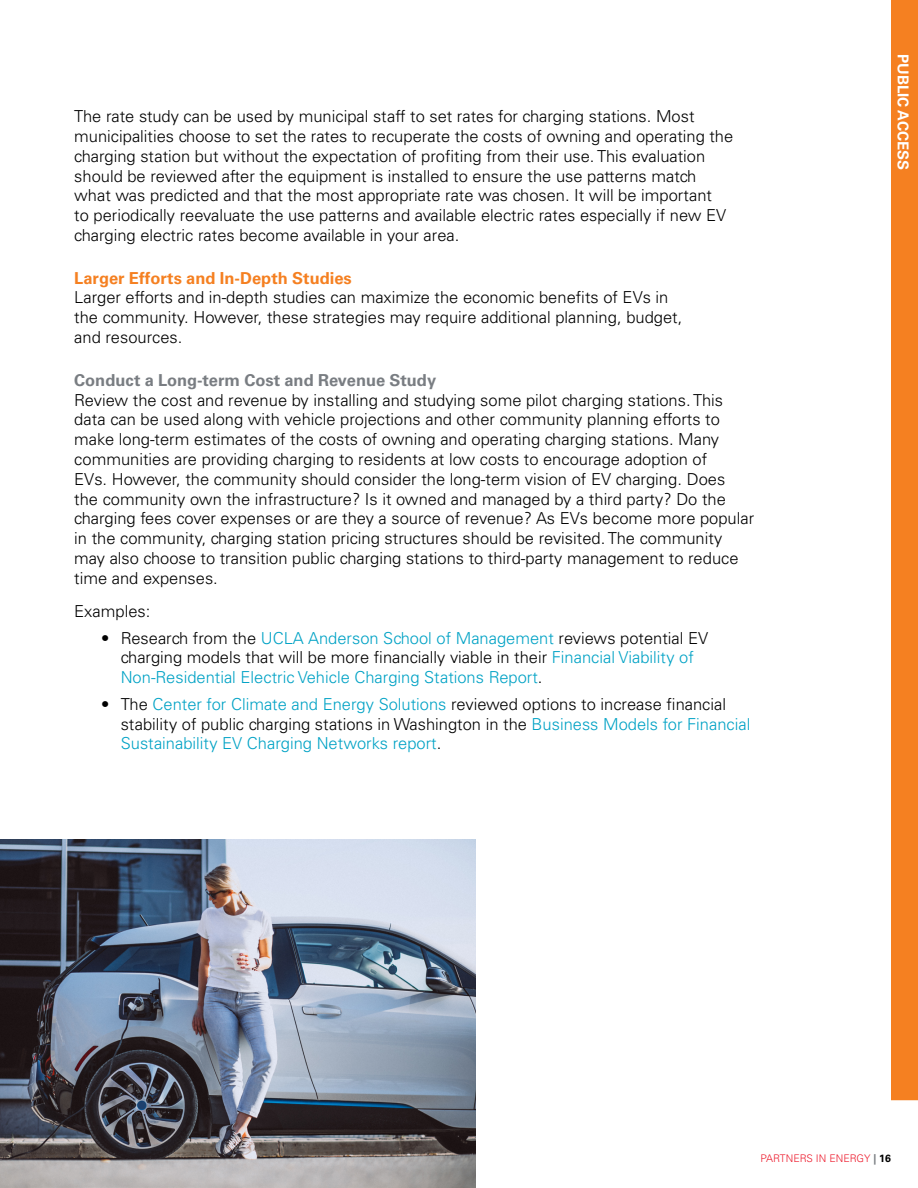
<style>
.page{position:relative;width:918px;height:1188px;background:#fff}
.page>*{position:absolute;margin:0;border:0;box-sizing:border-box;transform-origin:0 0}
.t1{font:300 16.5px/19.8px "Univers LT Std";color:#000}
.t2{font:300 16.5px/19.8px "Univers LT Std";color:#00a2c5}
.t3{font:700 16.5px "Univers LT Std";letter-spacing:-.005em;color:#797d82}
.t4{font:700 16.5px "Univers LT Std";color:#f58021}
.t5{font:700 15px "Univers LT Std";color:#fff}
.t6{font:300 10.5px "Univers LT Std";color:#ed1c2e}
.s1{color:#000}
.s2{font-weight:700;color:#797d82}
.s3{font-weight:700;color:#000}
</style>
<div class="page">
<div style="left:891px;top:0;width:27px;height:1100px;background:#f58021"></div>
<img style="left:0;top:839px;width:475px;height:349px">
<p class="t1" style="left:74px;top:106px;width:661px">The rate study can be used by municipal staff to set rates for charging stations. Most municipalities choose to set the rates to recuperate the costs of owning and operating the charging station but without the expectation of profiting from their use. This evaluation should be reviewed after the equipment is installed to ensure the use patterns match what was predicted and that the most appropriate rate was chosen. It will be important<br>to periodically reevaluate the use patterns and available electric rates especially if new EV charging electric rates become available in your area.</p>
<p class="t4" style="left:74px;top:268px;width:279px">Larger Efforts and In-Depth Studies</p>
<p class="t1" style="left:74px;top:288px;width:610px">Larger efforts and in-depth studies can maximize the economic benefits of EVs in the community. However, these strategies may require additional planning, budget, and resources.</p>
<p class="t3" style="left:74px;top:370px;width:363px">Conduct a Long-term Cost and Revenue Study</p>
<p class="t1" style="left:74px;top:390px;width:681px">Review the cost and revenue by installing and studying some pilot charging stations. This data can be used along with vehicle projections and other community planning efforts to make long-term estimates of the costs of owning and operating charging stations. Many communities are providing charging to residents at low costs to encourage adoption of<br>EVs. However, the community should consider the long-term vision of EV charging. Does<br>the community own the infrastructure? Is it owned and managed by a third party? Do the charging fees cover expenses or are they a source of revenue? As EVs become more popular in the community, charging station pricing structures should be revisited. The community may also choose to transition public charging stations to third-party management to reduce time and expenses.</p>
<p class="t1" style="left:74px;top:601px;width:78px">Examples:</p>
<p class="t2" style="left:121px;top:628px;width:589px;text-indent:-20px"><span class="s1">• Research from the</span> UCLA Anderson School of Management <span class="s1">reviews potential EV charging models that will be more financially viable in their</span> Financial Viability of<br>Non-Residential Electric Vehicle Charging Stations Report<span class="s1">.</span></p>
<p class="t2" style="left:121px;top:694px;width:631px;text-indent:-20px"><span class="s1">• The</span> Center for Climate and Energy Solutions <span class="s1">reviewed options to increase financial stability of public charging stations in Washington in the</span> Business Models for Financial<br>Sustainability EV Charging Networks report<span class="s1">.</span></p>
<p class="t5" style="left:912px;top:54px;width:118px;rotate:90deg">PUBLIC ACCESS</p>
<p class="t6" style="left:761px;top:1152px;width:132px">PARTNERS IN ENERGY <span class="s2">|</span> <span class="s3">16</span></p>
</div>
